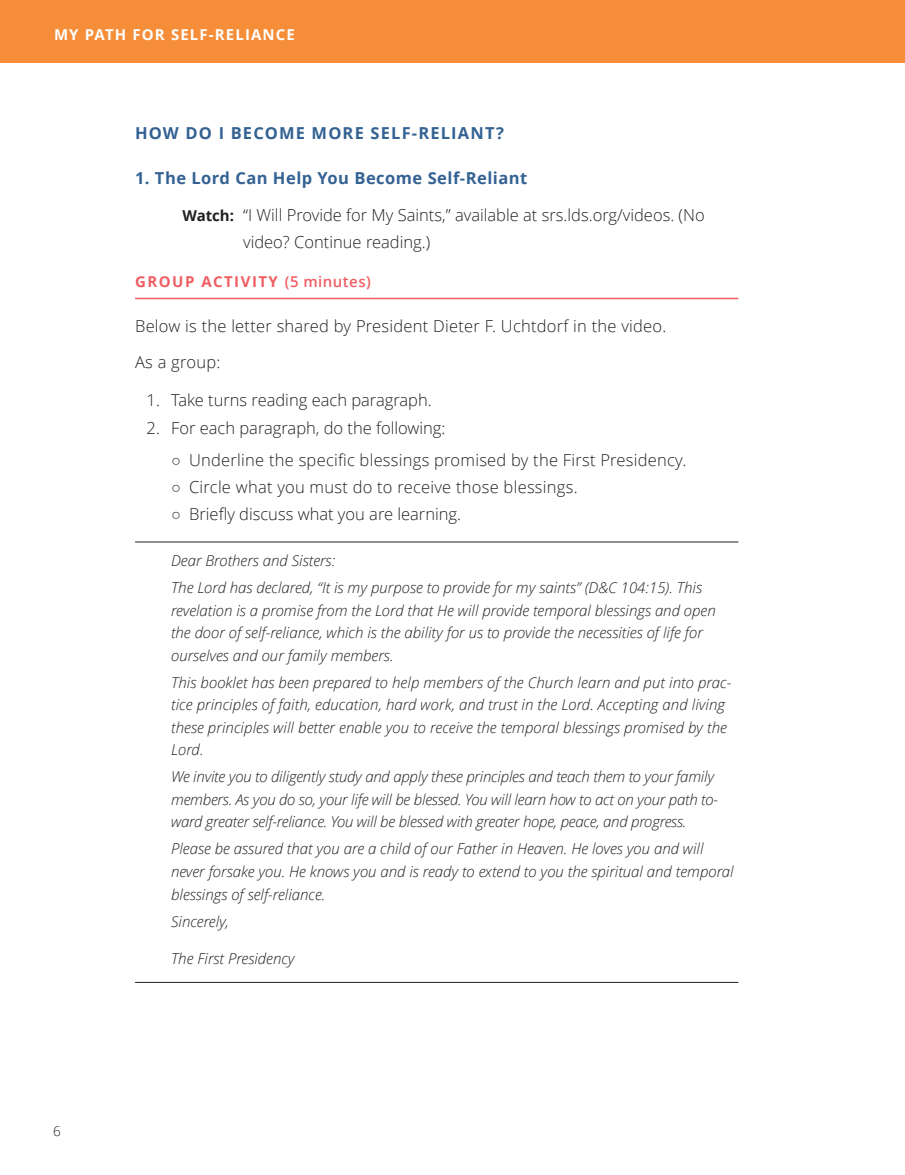
<style>
.page{position:relative;width:905px;height:1175px;background:#fff}
.page>*{position:absolute;margin:0;border:0;box-sizing:border-box;transform-origin:0 0}
.t1{font:300 16.5px/27px "Zoramlds Lat";color:#231f20}
.t2{font:700 16.5px "Zoramlds Lat";letter-spacing:.03em;color:#336293}
.t3{font:700 16.5px "Zoramlds Lat";letter-spacing:.07em;color:#336293}
.t4{font:italic 300 15px/22.5px "Zoramlds Lat";color:#231f20}
.t5{font:700 15px "Zoramlds Lat";letter-spacing:.1em;color:#f05e63}
.t6{font:700 15px "Zoramlds Lat";letter-spacing:.075em;color:#fff}
.t7{font:300 13.5px "Zoramlds Lat";color:#231f20}
.s1{font-weight:700;font-size:15px}
.s2{font-weight:600}
.s3{font-family:"Ding P Ilds Dpi";font-weight:400}
</style>
<div class="page">
<div style="left:0;top:0;width:904px;height:63px;background:#f68d38"></div>
<hr style="left:135px;top:298px;width:603px;height:1px;background:#f05e63">
<hr style="left:135px;top:541px;width:603px;height:1px;background:#231f20">
<hr style="left:135px;top:982px;width:603px;height:1px;background:#231f20">
<p class="t6" style="left:54px;top:24px;width:136px">MY PATH FOR Self</p>
<p class="t6" style="left:209px;top:24px;width:28px">-Reliance</p>
<p class="t7" style="left:53px;top:1121px;width:9px">6</p>
<p class="t3" style="left:135px;top:121px;width:370px">HOW DO I BECOME MORE SELF-RELIANT?</p>
<p class="t2" style="left:135px;top:166px;width:394px">1. The Lord Can Help You Become Self-Reliant</p>
<p class="t1" style="left:243px;top:201px;width:463px;text-indent:-61px"><span class="s1">Watch:</span> “I Will Provide for My Saints,” available at srs.lds.org/videos. (No video? Continue reading.)</p>
<p class="t5" style="left:135px;top:271px;width:237px">GROUP ACTIVITY <span class="s2">(5 minutes)</span></p>
<p class="t1" style="left:135px;top:308px;width:533px;line-height:36px">Below is the letter shared by President Dieter F. Uchtdorf in the video.<br>As a group:</p>
<p class="t1" style="left:147px;top:386px;width:286px">1. Take turns reading each paragraph.</p>
<p class="t1" style="left:147px;top:414px;width:300px">2. For each paragraph, do the following:</p>
<p class="t1" style="left:171px;top:446px;width:517px"><span class="s3">○</span> Underline the specific blessings promised by the First Presidency.</p>
<p class="t1" style="left:171px;top:473px;width:408px"><span class="s3">○</span> Circle what you must do to receive those blessings.</p>
<p class="t1" style="left:171px;top:500px;width:291px"><span class="s3">○</span> Briefly discuss what you are learning.</p>
<p class="t4" style="left:171px;top:547px;width:532px;line-height:27px">Dear Brothers and Sisters:<br>The Lord has declared, “It is my purpose to provide for my saints” (D&amp;C 104:15). This</p>
<p class="t4" style="left:171px;top:598px;width:546px">revelation is a promise from the Lord that He will provide temporal blessings and open the door of self-reliance, which is the ability for us to provide the necessities of life for ourselves and our family members.</p>
<p class="t4" style="left:171px;top:670px;width:561px">This booklet has been prepared to help members of the Church learn and put into prac&shy;tice principles of faith, education, hard work, and trust in the Lord. Accepting and living these principles will better enable you to receive the temporal blessings promised by the Lord.</p>
<p class="t4" style="left:171px;top:765px;width:548px">We invite you to diligently study and apply these principles and teach them to your family members. As you do so, your life will be blessed. You will learn how to act on your path to&shy;ward greater self-reliance. You will be blessed with greater hope, peace, and progress.</p>
<p class="t4" style="left:171px;top:837px;width:564px">Please be assured that you are a child of our Father in Heaven. He loves you and will never forsake you. He knows you and is ready to extend to you the spiritual and temporal blessings of self-reliance.</p>
<p class="t4" style="left:171px;top:909px;width:59px">Sincerely,</p>
<p class="t4" style="left:171px;top:946px;width:125px">The First Presidency</p>
</div>
